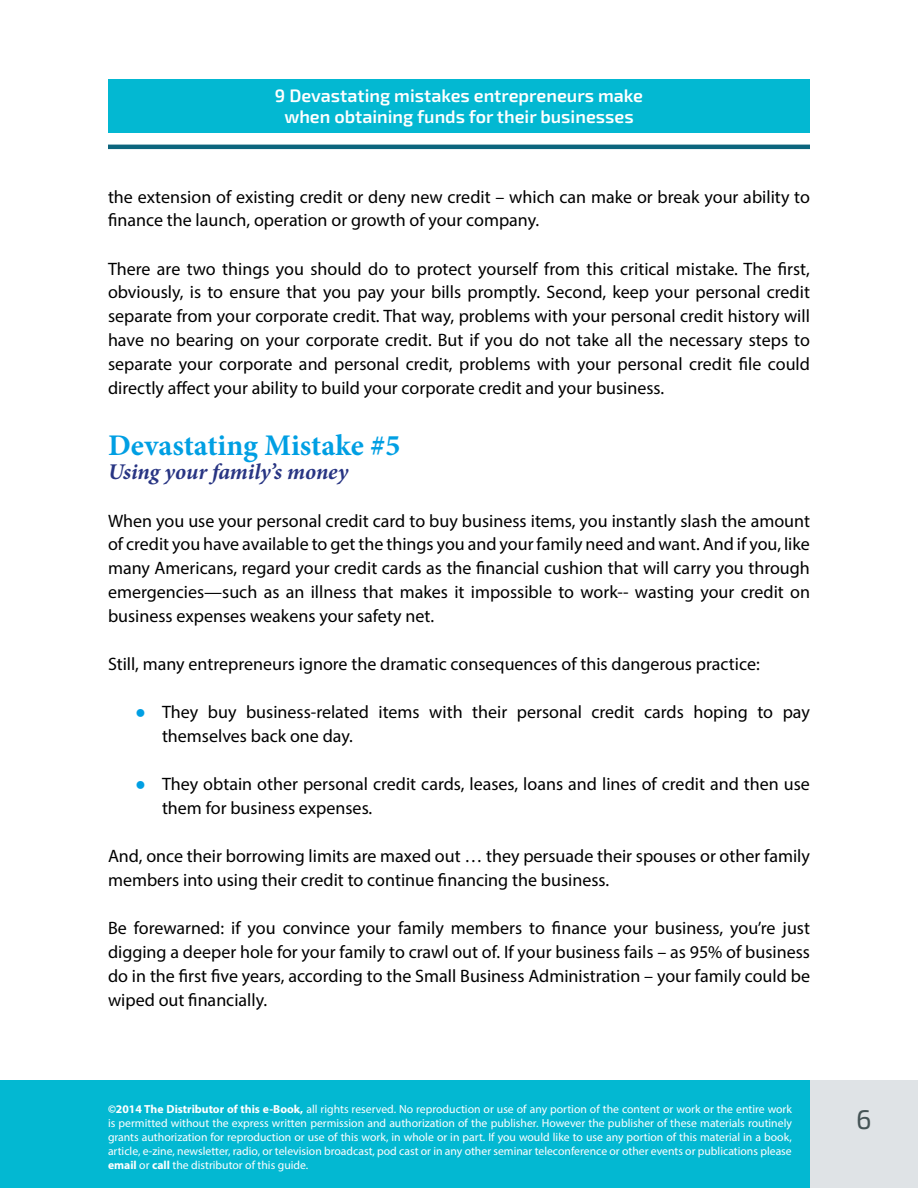
<style>
.page{position:relative;width:918px;height:1188px;background:#fff}
.page>*{position:absolute;margin:0;border:0;box-sizing:border-box;transform-origin:0 0}
.t1{font:700 30px "Minion Pro";color:#009fe3}
.t2{font:27px "Exo 2.0";color:#455456}
.t3{font:italic 700 22.5px "Minion Pro";letter-spacing:-.005em;color:#283583}
.t4{font:18px/24px "Myriad Pro";color:#000}
.t5{font:600 18px/21.6px "Exo 2.0";color:#fff;text-align:center}
.t6{font:11.7px/14.1px "Myriad Pro";color:#fff;text-align:justify}
.s1{font-family:"Times New Roman";color:#009fe3}
.s2{font-weight:700}
</style>
<div class="page">
<div style="left:0;top:1080px;width:810px;height:108px;background:#03b8d2"></div>
<div style="left:810px;top:1080px;width:108px;height:108px;background:#dfe3e6"></div>
<div style="left:108px;top:80px;width:702px;height:53px;background:#03b8d2"></div>
<hr style="left:108px;top:145px;width:702px;height:4px;background:#0c657d">
<p class="t5" style="left:275px;top:85px;width:370px">9 Devastating mistakes entrepreneurs make when obtaining funds for their businesses</p>
<p class="t4" style="left:108px;top:184px;width:704px">the extension of existing credit or deny new credit – which can make or break your ability to finance the launch, operation or growth of your company.</p>
<p class="t4" style="left:108px;top:256px;width:704px;text-align:justify">There are two things you should do to protect yourself from this critical mistake. The first, obviously, is to ensure that you pay your bills promptly. Second, keep your personal credit separate from your corporate credit. That way, problems with your personal credit history will have no bearing on your corporate credit. But if you do not take all the necessary steps to separate your corporate and personal credit, problems with your personal credit file could directly affect your ability to build your corporate credit and your business.</p>
<h1 class="t1" style="left:108px;top:424px;width:294px">Devastating Mistake #5</h1>
<p class="t3" style="left:108px;top:455px;width:242px">Using your family’s money</p>
<p class="t4" style="left:108px;top:508px;width:704px;text-align:justify">When you use your personal credit card to buy business items, you instantly slash the amount of credit you have available to get the things you and your family need and want. And if you, like many Americans, regard your credit cards as the financial cushion that will carry you through emergencies—such as an illness that makes it impossible to work-- wasting your credit on business expenses weakens your safety net.</p>
<p class="t4" style="left:108px;top:652px;width:653px">Still, many entrepreneurs ignore the dramatic consequences of this dangerous practice:</p>
<p class="t4" style="left:162px;top:700px;width:649px;text-indent:-27px"><span class="s1">●</span> They buy business-related items with their personal credit cards hoping to pay themselves back one day.</p>
<p class="t4" style="left:162px;top:772px;width:649px;text-indent:-27px"><span class="s1">●</span> They obtain other personal credit cards, leases, loans and lines of credit and then use them for business expenses.</p>
<p class="t4" style="left:108px;top:844px;width:703px">And, once their borrowing limits are maxed out … they persuade their spouses or other family members into using their credit to continue financing the business.</p>
<p class="t4" style="left:108px;top:916px;width:704px;text-align:justify">Be forewarned: if you convince your family members to finance your business, you’re just digging a deeper hole for your family to crawl out of. If your business fails – as 95% of business do in the first five years, according to the Small Business Administration – your family could be wiped out financially.</p>
<p class="t6" style="left:108px;top:1101px;width:685px"><span class="s2">©2014 The Distributor of this e-Book,</span> all rights reserved. No reproduction or use of any portion of the content or work or the entire work is permitted without the express written permission and authorization of the publisher. However the publisher of these materials routinely grants authorization for reproduction or use of this work, in whole or in part. If you would like to use any portion of this material in a book, article, e-zine, newsletter, radio, or television broadcast, pod cast or in any other seminar teleconference or other events or publications please <span class="s2">email</span> or <span class="s2">call</span> the distributor of this guide.</p>
<h2 class="t2" style="left:856px;top:1103px;width:17px">6</h2>
</div>
